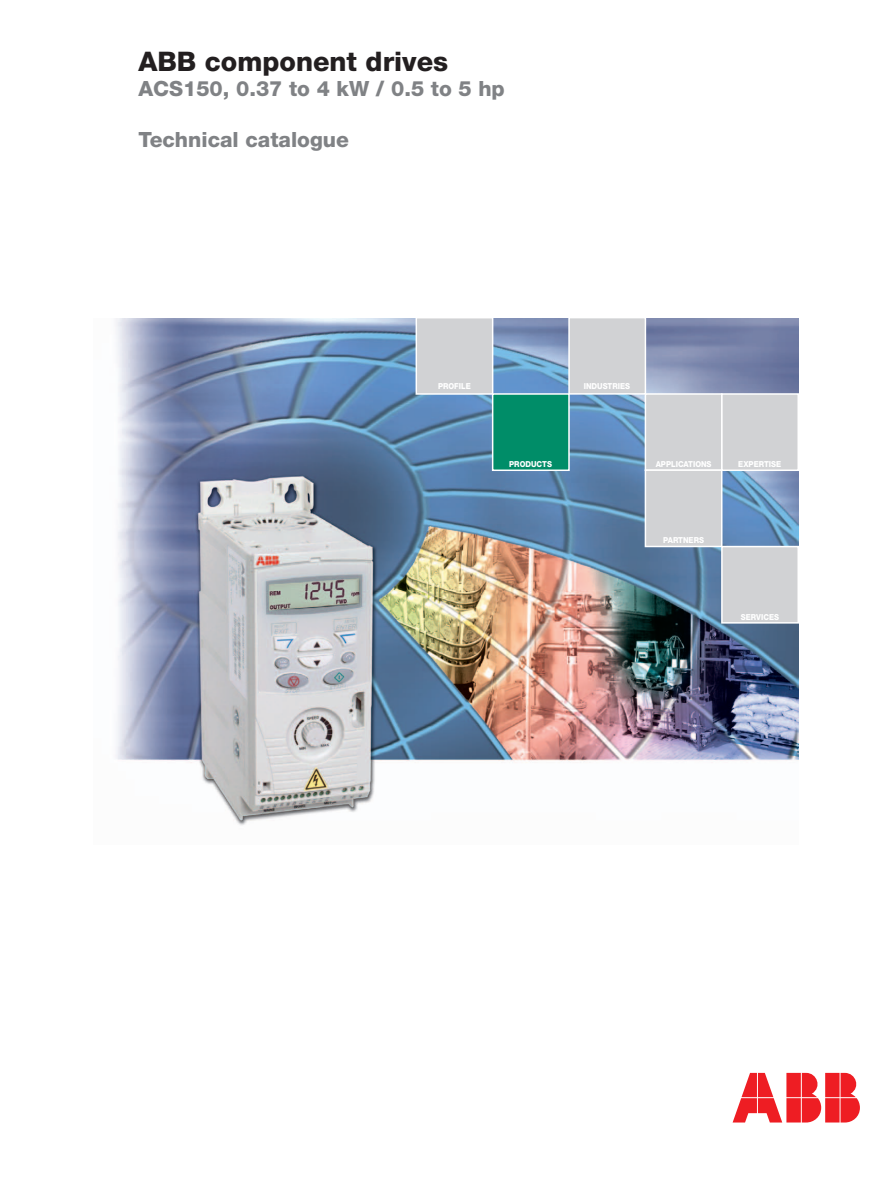
<style>
.page{position:relative;width:894px;height:1186px;background:#fff}
.page>*{position:absolute;margin:0;border:0;box-sizing:border-box;transform-origin:0 0}
.t1{font:800 27px "Helvetica Neue";color:#231f20}
.t2{font:800 21px "Helvetica Neue";color:#808285}
.t3{font:800 8.25px "Helvetica Neue";color:#fff;scale:.9 1}
</style>
<div class="page">
<svg style="left:732px;top:1073px;width:128px;height:49px"></svg>
<img style="left:115px;top:318px;width:683px;height:508px">
<div style="left:416px;top:318px;width:76px;height:76px;background:#d1d2d4"></div>
<div style="left:415px;top:317px;width:78px;height:78px;border:2px solid #fff"></div>
<div style="left:569px;top:318px;width:76px;height:76px;background:#d1d2d4"></div>
<div style="left:568px;top:317px;width:78px;height:78px;border:2px solid #fff"></div>
<div style="left:645px;top:394px;width:76px;height:76px;background:#d1d2d4"></div>
<div style="left:644px;top:393px;width:78px;height:78px;border:2px solid #fff"></div>
<div style="left:721px;top:394px;width:77px;height:76px;background:#d1d2d4"></div>
<div style="left:721px;top:393px;width:77px;height:78px;border:2px solid #fff"></div>
<div style="left:645px;top:470px;width:76px;height:76px;background:#d1d2d4"></div>
<div style="left:644px;top:469px;width:78px;height:78px;border:2px solid #fff"></div>
<div style="left:721px;top:546px;width:77px;height:77px;background:#d1d2d4"></div>
<div style="left:721px;top:546px;width:77px;height:77px;border:2px solid #fff"></div>
<div style="left:492px;top:394px;width:76px;height:76px;background:#008d68"></div>
<div style="left:491px;top:393px;width:78px;height:78px;border:2px solid #fff"></div>
<h1 class="t1" style="left:138px;top:52px;width:311px">ABB component drives</h1>
<h2 class="t2" style="left:138px;top:81px;width:368px">ACS150, 0.37 to 4 kW / 0.5 to 5 hp</h2>
<h2 class="t2" style="left:138px;top:132px;width:212px">Technical catalogue</h2>
<p class="t3" style="left:438px;top:383px;width:38px">PROFILE</p>
<p class="t3" style="left:583px;top:383px;width:53px">INDUSTRIES</p>
<p class="t3" style="left:509px;top:461px;width:49px">PRODUCTS</p>
<p class="t3" style="left:655px;top:461px;width:64px">APPLICATIONS</p>
<p class="t3" style="left:738px;top:461px;width:49px">EXPERTISE</p>
<p class="t3" style="left:663px;top:537px;width:47px">PARTNERS</p>
<p class="t3" style="left:740px;top:613px;width:44px">SERVICES</p>
</div>
